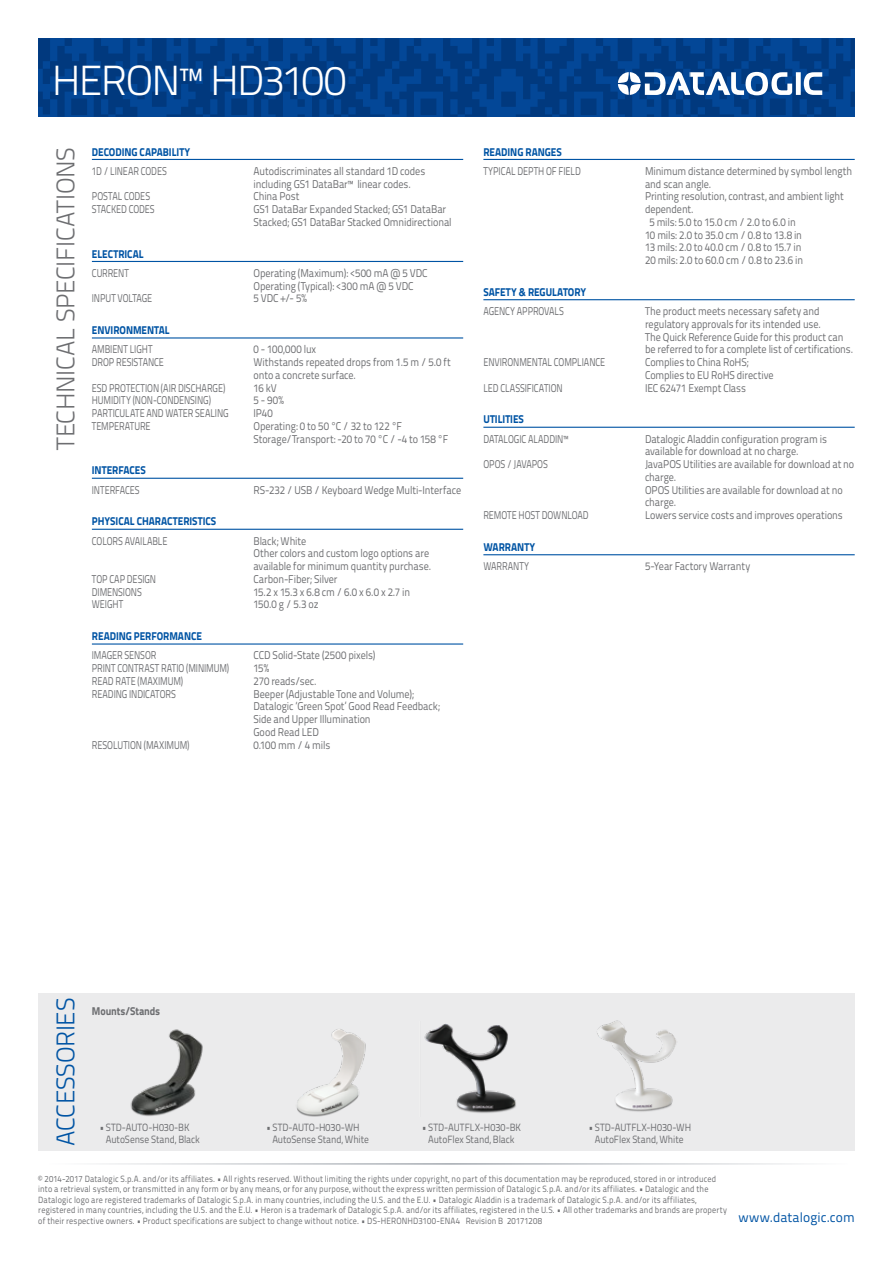
<style>
.page{position:relative;width:893px;height:1263px;background:#fff}
.page>*{position:absolute;margin:0;border:0;box-sizing:border-box;transform-origin:0 0}
.t1{font:300 42px "Titillium Text 22 L";letter-spacing:-.045em;color:#fff}
.t2{font:300 25.5px "Titillium Text 22 L";letter-spacing:-.015em;color:#6d6e71}
.t3{font:300 25.5px "Titillium Text 22 L";letter-spacing:-.015em;color:#0054a4}
.t4{font:13.5px "Titillium Text 22 L";letter-spacing:.005em;color:#0054a4}
.t5{font:11.25px/12.8px "Titillium Text 22 L";letter-spacing:-.01em;color:#6d6e71;scale:.9 1}
.t6{font:11.25px "Titillium Text 22 L";letter-spacing:-.01em;color:#6d6e71;scale:.8 1}
.t7{font:800 11.25px "Titillium Text 22 L";letter-spacing:-.005em;color:#0054a4;scale:.9 1}
.t8{font:800 11.25px "Titillium Text 22 L";letter-spacing:-.005em;color:#6d6e71;scale:.9 1}
.t9{font:11.25px "Titillium Text 22 L";letter-spacing:.01em;color:#6d6e71;scale:.9 1}
.t10{font:10.5px/12px "Titillium Text 22 L";letter-spacing:-.005em;color:#6d6e71;scale:.9 1}
.t11{font:9px/10.5px "Titillium Text 22 L";letter-spacing:.02em;color:#6d6e71;scale:.9 1}
</style>
<div class="page">
<svg style="left:38px;top:38px;width:817px;height:79px;fill:#013c84"></svg>
<hr style="left:45px;top:1163px;width:803px;height:2px;background:#9da3aa">
<svg style="left:618px;top:72px;width:204px;height:23px"></svg>
<hr style="left:92px;top:159px;width:371px;height:1px;background:#0054a4">
<hr style="left:92px;top:261px;width:371px;height:1px;background:#0054a4">
<hr style="left:92px;top:337px;width:371px;height:2px;background:#0054a4">
<hr style="left:92px;top:478px;width:371px;height:1px;background:#0054a4">
<hr style="left:92px;top:529px;width:371px;height:1px;background:#0054a4">
<hr style="left:92px;top:643px;width:371px;height:2px;background:#0054a4">
<hr style="left:483px;top:159px;width:372px;height:1px;background:#0054a4">
<hr style="left:483px;top:299px;width:372px;height:1px;background:#0054a4">
<hr style="left:483px;top:427px;width:372px;height:1px;background:#0054a4">
<hr style="left:483px;top:554px;width:372px;height:1px;background:#0054a4">
<div style="left:38px;top:993px;width:817px;height:157px;background:#ebebec"></div>
<img style="left:296px;top:1029px;width:70px;height:88px">
<img style="left:130px;top:1029px;width:73px;height:87px">
<img style="left:597px;top:1020px;width:80px;height:92px">
<img style="left:424px;top:1023px;width:92px;height:90px">
<h1 class="t1" style="left:52px;top:50px;width:296px">HERON™ HD3100</h1>
<h2 class="t2" style="left:47px;top:450px;width:304px;rotate:-90deg">TECHNICAL SPECIFICATIONS</h2>
<p class="t7" style="left:92px;top:143px;width:111px">DECODING CAPABILITY</p>
<p class="t6" style="left:92px;top:162px;width:95px">1D / LINEAR CODES</p>
<p class="t5" style="left:253px;top:164px;width:192px">Autodiscriminates all standard 1D codes including GS1 DataBar™ linear codes.</p>
<p class="t6" style="left:92px;top:188px;width:74px">POSTAL CODES</p>
<p class="t5" style="left:253px;top:189px;width:53px">China Post</p>
<p class="t6" style="left:92px;top:201px;width:80px">STACKED CODES</p>
<p class="t5" style="left:253px;top:202px;width:222px">GS1 DataBar Expanded Stacked; GS1 DataBar<br>Stacked; GS1 DataBar Stacked Omnidirectional</p>
<p class="t7" style="left:92px;top:245px;width:59px">ELECTRICAL</p>
<p class="t6" style="left:92px;top:264px;width:48px">CURRENT</p>
<p class="t5" style="left:253px;top:266px;width:195px">Operating (Maximum): &lt;500 mA @ 5 VDC<br>Operating (Typical): &lt;300 mA @ 5 VDC</p>
<p class="t6" style="left:92px;top:290px;width:77px">INPUT VOLTAGE</p>
<p class="t5" style="left:253px;top:291px;width:61px">5 VDC +/- 5%</p>
<p class="t7" style="left:92px;top:321px;width:88px">ENVIRONMENTAL</p>
<p class="t6" style="left:92px;top:341px;width:77px">AMBIENT LIGHT</p>
<p class="t9" style="left:253px;top:341px;width:71px">0 - 100,000 lux</p>
<p class="t6" style="left:92px;top:354px;width:92px">DROP RESISTANCE</p>
<p class="t5" style="left:253px;top:355px;width:221px">Withstands repeated drops from 1.5 m / 5.0 ft onto a concrete surface.</p>
<p class="t6" style="left:92px;top:379px;width:168px">ESD PROTECTION (AIR DISCHARGE)</p>
<p class="t5" style="left:253px;top:381px;width:27px">16 kV</p>
<p class="t6" style="left:92px;top:392px;width:150px">HUMIDITY (NON-CONDENSING)</p>
<p class="t5" style="left:253px;top:393px;width:35px">5 - 90%</p>
<p class="t6" style="left:92px;top:405px;width:172px">PARTICULATE AND WATER SEALING</p>
<p class="t5" style="left:253px;top:406px;width:23px">IP40</p>
<p class="t6" style="left:92px;top:417px;width:75px">TEMPERATURE</p>
<p class="t5" style="left:253px;top:419px;width:218px">Operating: 0 to 50 °C / 32 to 122 °F<br>Storage/Transport: -20 to 70 °C / -4 to 158 °F</p>
<p class="t7" style="left:92px;top:462px;width:61px">INTERFACES</p>
<p class="t6" style="left:92px;top:481px;width:61px">INTERFACES</p>
<p class="t5" style="left:253px;top:483px;width:232px">RS-232 / USB / Keyboard Wedge Multi-Interface</p>
<p class="t7" style="left:92px;top:513px;width:140px">PHYSICAL CHARACTERISTICS</p>
<p class="t6" style="left:92px;top:532px;width:96px">COLORS AVAILABLE</p>
<p class="t5" style="left:253px;top:534px;width:199px">Black; White<br>Other colors and custom logo options are available for minimum quantity purchase.</p>
<p class="t6" style="left:92px;top:571px;width:82px">TOP CAP DESIGN</p>
<p class="t5" style="left:253px;top:572px;width:95px">Carbon-Fiber; Silver</p>
<p class="t6" style="left:92px;top:583px;width:64px">DIMENSIONS</p>
<p class="t5" style="left:253px;top:585px;width:176px">15.2 x 15.3 x 6.8 cm / 6.0 x 6.0 x 2.7 in</p>
<p class="t6" style="left:92px;top:596px;width:40px">WEIGHT</p>
<p class="t5" style="left:253px;top:597px;width:74px">150.0 g / 5.3 oz</p>
<p class="t7" style="left:92px;top:627px;width:124px">READING PERFORMANCE</p>
<p class="t6" style="left:92px;top:647px;width:82px">IMAGER SENSOR</p>
<p class="t5" style="left:253px;top:648px;width:137px">CCD Solid-State (2500 pixels)</p>
<p class="t6" style="left:92px;top:660px;width:173px">PRINT CONTRAST RATIO (MINIMUM)</p>
<p class="t5" style="left:253px;top:661px;width:19px">15%</p>
<p class="t6" style="left:92px;top:673px;width:116px">READ RATE (MAXIMUM)</p>
<p class="t5" style="left:253px;top:674px;width:72px">270 reads/sec.</p>
<p class="t6" style="left:92px;top:685px;width:107px">READING INDICATORS</p>
<p class="t5" style="left:253px;top:687px;width:209px">Beeper (Adjustable Tone and Volume);<br>Datalogic ‘Green Spot’ Good Read Feedback;<br>Side and Upper Illumination<br>Good Read LED</p>
<p class="t6" style="left:92px;top:736px;width:124px">RESOLUTION (MAXIMUM)</p>
<p class="t5" style="left:253px;top:738px;width:87px">0.100 mm / 4 mils</p>
<p class="t7" style="left:483px;top:143px;width:89px">READING RANGES</p>
<p class="t6" style="left:483px;top:162px;width:123px">TYPICAL DEPTH OF FIELD</p>
<p class="t5" style="left:645px;top:164px;width:232px">Minimum distance determined by symbol length</p>
<p class="t5" style="left:645px;top:177px;width:75px">and scan angle.</p>
<p class="t5" style="left:645px;top:189px;width:222px">Printing resolution, contrast, and ambient light</p>
<p class="t5" style="left:645px;top:202px;width:56px">dependent.</p>
<p class="t5" style="left:649px;top:215px;width:164px">5 mils: 5.0 to 15.0 cm / 2.0 to 6.0 in</p>
<p class="t5" style="left:645px;top:228px;width:176px">10 mils: 2.0 to 35.0 cm / 0.8 to 13.8 in</p>
<p class="t5" style="left:645px;top:240px;width:175px">13 mils: 2.0 to 40.0 cm / 0.8 to 15.7 in</p>
<p class="t5" style="left:645px;top:253px;width:177px">20 mils: 2.0 to 60.0 cm / 0.8 to 23.6 in</p>
<p class="t7" style="left:483px;top:283px;width:116px">SAFETY &amp; REGULATORY</p>
<p class="t6" style="left:483px;top:303px;width:102px">AGENCY APPROVALS</p>
<p class="t5" style="left:645px;top:304px;width:233px">The product meets necessary safety and regulatory approvals for its intended use.<br>The Quick Reference Guide for this product can be referred to for a complete list of certifications.</p>
<p class="t6" style="left:483px;top:354px;width:154px">ENVIRONMENTAL COMPLIANCE</p>
<p class="t5" style="left:645px;top:355px;width:144px">Complies to China RoHS;<br>Complies to EU RoHS directive</p>
<p class="t6" style="left:483px;top:379px;width:101px">LED CLASSIFICATION</p>
<p class="t5" style="left:645px;top:381px;width:114px">IEC 62471 Exempt Class</p>
<p class="t7" style="left:483px;top:411px;width:47px">UTILITIES</p>
<p class="t6" style="left:483px;top:430px;width:107px">DATALOGIC ALADDIN™</p>
<p class="t5" style="left:645px;top:432px;width:204px">Datalogic Aladdin configuration program is available for download at no charge.</p>
<p class="t6" style="left:483px;top:456px;width:82px">OPOS / JAVAPOS</p>
<p class="t5" style="left:645px;top:457px;width:234px">JavaPOS Utilities are available for download at no charge.<br>OPOS Utilities are available for download at no charge.</p>
<p class="t6" style="left:483px;top:507px;width:133px">REMOTE HOST DOWNLOAD</p>
<p class="t5" style="left:645px;top:508px;width:221px">Lowers service costs and improves operations</p>
<p class="t7" style="left:483px;top:538px;width:59px">WARRANTY</p>
<p class="t6" style="left:483px;top:558px;width:59px">WARRANTY</p>
<p class="t5" style="left:645px;top:559px;width:118px">5-Year Factory Warranty</p>
<h2 class="t3" style="left:47px;top:1146px;width:150px;rotate:-90deg">ACCESSORIES</h2>
<p class="t11" style="left:38px;top:1173px;width:767px">© 2014-2017 Datalogic S.p.A. and/or its affiliates. • All rights reserved. Without limiting the rights under copyright, no part of this documentation may be reproduced, stored in or introduced into a retrieval system, or transmitted in any form or by any means, or for any purpose, without the express written permission of Datalogic S.p.A. and/or its affiliates. • Datalogic and the Datalogic logo are registered trademarks of Datalogic S.p.A. in many countries, including the U.S. and the E.U. • Datalogic Aladdin is a trademark of Datalogic S.p.A. and/or its affiliates, registered in many countries, including the U.S. and the E.U. • Heron is a trademark of Datalogic S.p.A. and/or its affiliates, registered in the U.S. • All other trademarks and brands are property of their respective owners. • Product specifications are subject to change without notice. • DS-HERONHD3100-ENA4 Revision B 20171208</p>
<p class="t8" style="left:92px;top:1003px;width:78px">Mounts/Stands</p>
<p class="t10" style="left:106px;top:1120px;width:106px;text-indent:-6px">• STD-AUTO-H030-BK<br>AutoSense Stand, Black</p>
<p class="t10" style="left:422px;top:1120px;width:112px;text-align:center">• STD-AUTFLX-H030-BK<br>AutoFlex Stand, Black</p>
<p class="t10" style="left:272px;top:1120px;width:109px;text-indent:-6px">• STD-AUTO-H030-WH<br>AutoSense Stand, White</p>
<p class="t10" style="left:588px;top:1120px;width:116px;text-align:center">• STD-AUTFLX-H030-WH<br>AutoFlex Stand, White</p>
<p class="t4" style="left:738px;top:1207px;width:118px">www.datalogic.com</p>
</div>
